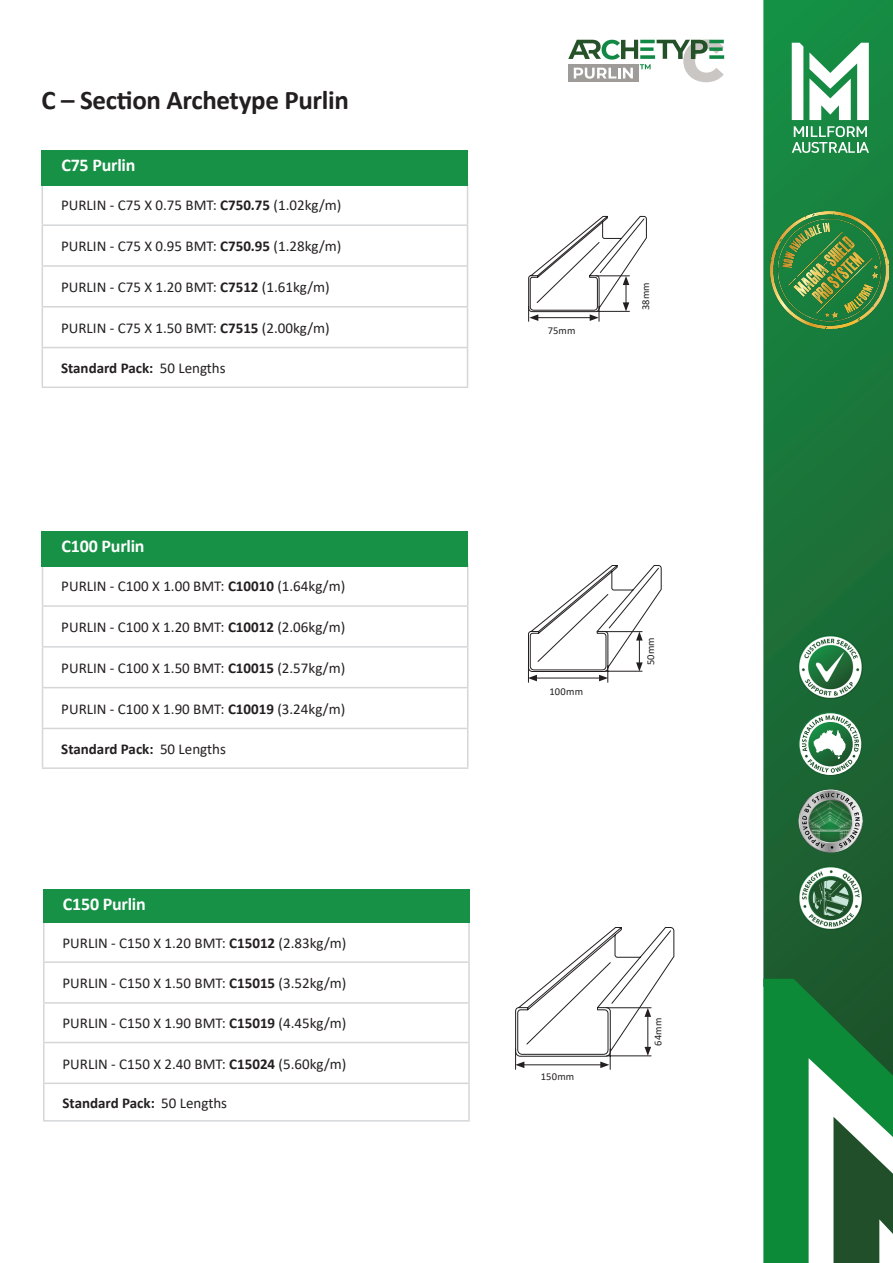
<style>
.page{position:relative;width:893px;height:1263px;background:#fff}
.page>*{position:absolute;margin:0;border:0;box-sizing:border-box;transform-origin:0 0}
.t1{font:700 27px "Calibri";letter-spacing:-.01em;color:#231f20}
.t2{font:700 18px "Calibri";letter-spacing:-.01em;color:#fff}
.t3{font:15px "Calibri";color:#231f20}
.t4{font:700 15px "Calibri";color:#231f20}
.t5{font:10.5px "Calibri";letter-spacing:.015em;color:#231f20}
.s1{font-weight:700}
.s2{font-weight:400}
</style>
<div class="page">
<svg style="left:763px;top:0;width:130px;height:979px;background:#1a733a"></svg>
<svg style="left:763px;top:979px;width:130px;height:284px"></svg>
<svg style="left:792px;top:126px;width:77px;height:27px"></svg>
<svg style="left:792px;top:43px;width:11px;height:77px"></svg>
<svg style="left:809px;top:43px;width:60px;height:77px"></svg>
<img style="left:797px;top:633px;width:67px;height:68px">
<img style="left:797px;top:864px;width:67px;height:68px">
<img style="left:797px;top:787px;width:67px;height:68px">
<svg style="left:799px;top:712px;width:63px;height:64px"></svg>
<img style="left:771px;top:212px;width:117px;height:117px">
<hr style="left:42px;top:307px;width:1px;height:40px;background:#d5d6d8">
<hr style="left:467px;top:307px;width:1px;height:40px;background:#d5d6d8">
<hr style="left:42px;top:348px;width:1px;height:38px;background:#d5d6d8">
<hr style="left:467px;top:348px;width:1px;height:38px;background:#d5d6d8">
<hr style="left:42px;top:386px;width:426px;height:2px;background:#d5d6d8">
<hr style="left:42px;top:184px;width:1px;height:40px;background:#d5d6d8">
<hr style="left:467px;top:184px;width:1px;height:40px;background:#d5d6d8">
<hr style="left:42px;top:224px;width:426px;height:2px;background:#d5d6d8">
<hr style="left:42px;top:226px;width:1px;height:39px;background:#d5d6d8">
<hr style="left:467px;top:226px;width:1px;height:39px;background:#d5d6d8">
<hr style="left:42px;top:265px;width:426px;height:2px;background:#d5d6d8">
<hr style="left:42px;top:267px;width:1px;height:39px;background:#d5d6d8">
<hr style="left:467px;top:267px;width:1px;height:39px;background:#d5d6d8">
<hr style="left:42px;top:306px;width:426px;height:1px;background:#d5d6d8">
<hr style="left:42px;top:347px;width:426px;height:1px;background:#d5d6d8">
<div style="left:42px;top:150px;width:426px;height:35px;background:#169145"></div>
<hr style="left:43px;top:1043px;width:2px;height:39px;background:#d5d6d8">
<hr style="left:468px;top:1043px;width:2px;height:39px;background:#d5d6d8">
<hr style="left:43px;top:1084px;width:2px;height:36px;background:#d5d6d8">
<hr style="left:468px;top:1084px;width:2px;height:36px;background:#d5d6d8">
<hr style="left:43px;top:1120px;width:427px;height:1px;background:#d5d6d8">
<hr style="left:43px;top:921px;width:427px;height:1px;background:#d5d6d8">
<hr style="left:43px;top:922px;width:2px;height:39px;background:#d5d6d8">
<hr style="left:468px;top:922px;width:2px;height:39px;background:#d5d6d8">
<hr style="left:43px;top:961px;width:427px;height:2px;background:#d5d6d8">
<hr style="left:43px;top:963px;width:2px;height:39px;background:#d5d6d8">
<hr style="left:468px;top:963px;width:2px;height:39px;background:#d5d6d8">
<hr style="left:43px;top:1002px;width:427px;height:2px;background:#d5d6d8">
<hr style="left:43px;top:1004px;width:2px;height:38px;background:#d5d6d8">
<hr style="left:468px;top:1004px;width:2px;height:38px;background:#d5d6d8">
<hr style="left:43px;top:1042px;width:427px;height:1px;background:#d5d6d8">
<hr style="left:43px;top:1082px;width:427px;height:2px;background:#d5d6d8">
<div style="left:43px;top:889px;width:426px;height:33px;background:#169145"></div>
<div style="left:568px;top:64px;width:70px;height:18px;background:#9e9b99"></div>
<svg style="left:568px;top:40px;width:83px;height:39px"></svg>
<svg style="left:640px;top:47px;width:14px;height:4px"></svg>
<svg style="left:640px;top:55px;width:15px;height:4px"></svg>
<hr style="left:640px;top:40px;width:15px;height:3px;background:#118944">
<svg style="left:657px;top:39px;width:67px;height:43px"></svg>
<hr style="left:42px;top:688px;width:1px;height:40px;background:#d5d6d8">
<hr style="left:467px;top:688px;width:1px;height:40px;background:#d5d6d8">
<hr style="left:42px;top:729px;width:1px;height:38px;background:#d5d6d8">
<hr style="left:467px;top:729px;width:1px;height:38px;background:#d5d6d8">
<hr style="left:42px;top:767px;width:426px;height:2px;background:#d5d6d8">
<hr style="left:42px;top:565px;width:1px;height:40px;background:#d5d6d8">
<hr style="left:467px;top:565px;width:1px;height:40px;background:#d5d6d8">
<hr style="left:42px;top:605px;width:426px;height:2px;background:#d5d6d8">
<hr style="left:42px;top:607px;width:1px;height:39px;background:#d5d6d8">
<hr style="left:467px;top:607px;width:1px;height:39px;background:#d5d6d8">
<hr style="left:42px;top:646px;width:426px;height:2px;background:#d5d6d8">
<hr style="left:42px;top:648px;width:1px;height:39px;background:#d5d6d8">
<hr style="left:467px;top:648px;width:1px;height:39px;background:#d5d6d8">
<hr style="left:42px;top:687px;width:426px;height:1px;background:#d5d6d8">
<hr style="left:42px;top:728px;width:426px;height:1px;background:#d5d6d8">
<div style="left:42px;top:531px;width:426px;height:35px;background:#169145"></div>
<svg style="left:528px;top:215px;width:119px;height:106px"></svg>
<svg style="left:528px;top:565px;width:134px;height:117px"></svg>
<svg style="left:515px;top:927px;width:159px;height:142px"></svg>
<p class="t1" style="left:42px;top:81px;width:309px">C – Section Archetype Purlin</p>
<p class="t2" style="left:61px;top:152px;width:76px">C75 Purlin</p>
<p class="t3" style="left:61px;top:194px;width:282px">PURLIN - C75 X 0.75 BMT: <span class="s1">C750.75</span> (1.02kg/m)</p>
<p class="t3" style="left:61px;top:236px;width:282px">PURLIN - C75 X 0.95 BMT: <span class="s1">C750.95</span> (1.28kg/m)</p>
<p class="t3" style="left:61px;top:277px;width:270px">PURLIN - C75 X 1.20 BMT: <span class="s1">C7512</span> (1.61kg/m)</p>
<p class="t3" style="left:61px;top:317px;width:270px">PURLIN - C75 X 1.50 BMT: <span class="s1">C7515</span> (2.00kg/m)</p>
<p class="t4" style="left:61px;top:357px;width:166px">Standard Pack: <span class="s2">50 Lengths</span></p>
<p class="t2" style="left:62px;top:533px;width:84px">C100 Purlin</p>
<p class="t3" style="left:61px;top:575px;width:285px">PURLIN - C100 X 1.00 BMT: <span class="s1">C10010</span> (1.64kg/m)</p>
<p class="t3" style="left:61px;top:617px;width:285px">PURLIN - C100 X 1.20 BMT: <span class="s1">C10012</span> (2.06kg/m)</p>
<p class="t3" style="left:61px;top:657px;width:285px">PURLIN - C100 X 1.50 BMT: <span class="s1">C10015</span> (2.57kg/m)</p>
<p class="t3" style="left:61px;top:698px;width:285px">PURLIN - C100 X 1.90 BMT: <span class="s1">C10019</span> (3.24kg/m)</p>
<p class="t4" style="left:61px;top:738px;width:166px">Standard Pack: <span class="s2">50 Lengths</span></p>
<p class="t2" style="left:63px;top:891px;width:84px">C150 Purlin</p>
<p class="t3" style="left:63px;top:932px;width:285px">PURLIN - C150 X 1.20 BMT: <span class="s1">C15012</span> (2.83kg/m)</p>
<p class="t3" style="left:63px;top:973px;width:285px">PURLIN - C150 X 1.50 BMT: <span class="s1">C15015</span> (3.52kg/m)</p>
<p class="t3" style="left:63px;top:1013px;width:285px">PURLIN - C150 X 1.90 BMT: <span class="s1">C15019</span> (4.45kg/m)</p>
<p class="t3" style="left:63px;top:1053px;width:285px">PURLIN - C150 X 2.40 BMT: <span class="s1">C15024</span> (5.60kg/m)</p>
<p class="t4" style="left:63px;top:1092px;width:166px">Standard Pack: <span class="s2">50 Lengths</span></p>
<p class="t5" style="left:548px;top:323px;width:29px">75mm</p>
<p class="t5" style="left:638px;top:310px;width:29px;rotate:-90deg">38mm</p>
<p class="t5" style="left:549px;top:685px;width:35px">100mm</p>
<p class="t5" style="left:643px;top:665px;width:30px;rotate:-90deg">50mm</p>
<p class="t5" style="left:541px;top:1069px;width:35px">150mm</p>
<p class="t5" style="left:651px;top:1046px;width:30px;rotate:-90deg">64mm</p>
</div>
